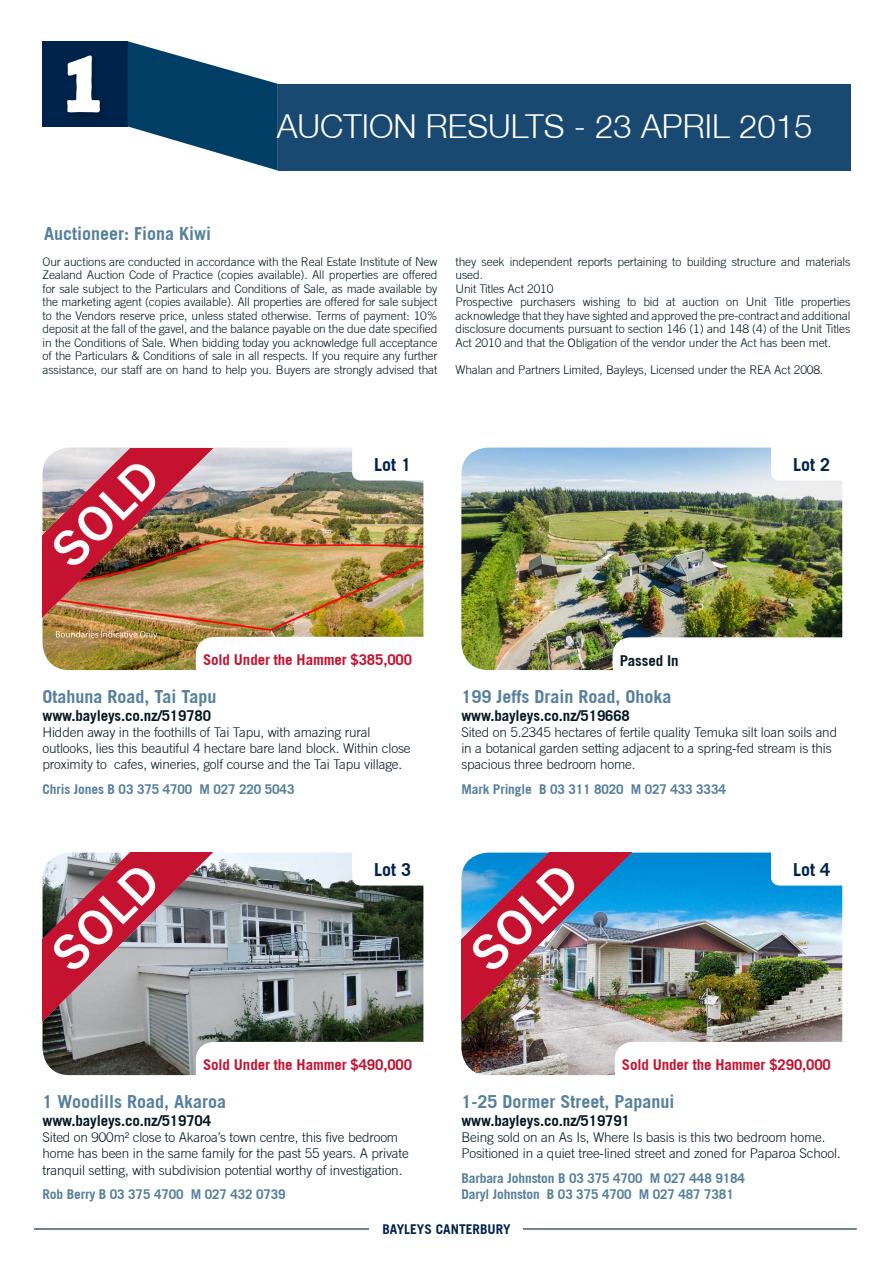
<style>
.page{position:relative;width:893px;height:1263px;background:#fff}
.page>*{position:absolute;margin:0;border:0;box-sizing:border-box;transform-origin:0 0}
.t1{font:900 78px "Nexa Rust Sans";color:#fff}
.t2{font:300 33px "Helvetica Neue";color:#fff}
.t3{font:700 18px "Trade Gothic";color:#56809b}
.t4{font:700 18px "Trade Gothic";color:#00234b}
.t5{font:700 15px "Trade Gothic";letter-spacing:-.01em;color:#061823}
.t6{font:700 15px "Trade Gothic";letter-spacing:-.01em;color:#c41230}
.t7{font:300 13.5px/16.2px "Trade Gothic";letter-spacing:-.01em;color:#061823}
.t8{font:700 13.5px/16.2px "Trade Gothic";letter-spacing:-.01em;color:#56809b}
.t9{font:700 13.5px "Trade Gothic";color:#00234b}
.t10{font:300 12px/13.5px "Trade Gothic";letter-spacing:-.01em;color:#061823;text-align:justify}
.s1{font-size:16.5px}
</style>
<div class="page">
<hr style="left:34px;top:1228px;width:823px;height:1px;background:#00234b">
<div style="left:370px;top:1212px;width:153px;height:35px;background:#fff"></div>
<div style="left:43px;top:41px;width:85px;height:85px;background:#00234b"></div>
<svg style="left:127px;top:41px;width:151px;height:130px"></svg>
<div style="left:278px;top:84px;width:572px;height:87px;background:#194870"></div>
<div style="left:62px;top:50px;width:168px;height:130px;background:#000;opacity:.31"></div>
<img style="left:43px;top:853px;width:380px;height:222px">
<div style="left:352px;top:845px;width:90px;height:40px;background:#fff;border-radius:9px"></div>
<div style="left:196px;top:1042px;width:248px;height:48px;background:#fff;border-radius:18px"></div>
<img style="left:461px;top:448px;width:381px;height:222px">
<div style="left:613px;top:637px;width:248px;height:48px;background:#fff;border-radius:18px"></div>
<div style="left:771px;top:440px;width:90px;height:41px;background:#fff;border-radius:9px"></div>
<img style="left:43px;top:448px;width:380px;height:222px">
<div style="left:352px;top:440px;width:90px;height:40px;background:#fff;border-radius:9px"></div>
<div style="left:196px;top:637px;width:248px;height:48px;background:#fff;border-radius:18px"></div>
<img style="left:461px;top:853px;width:381px;height:222px">
<div style="left:771px;top:845px;width:90px;height:40px;background:#fff;border-radius:9px"></div>
<div style="left:615px;top:1042px;width:248px;height:48px;background:#fff;border-radius:18px"></div>
<img style="left:43px;top:448px;width:170px;height:170px">
<img style="left:43px;top:852px;width:170px;height:171px">
<img style="left:461px;top:852px;width:171px;height:171px">
<h1 class="t1" style="left:66px;top:31px;width:40px">1</h1>
<h3 class="t3" style="left:44px;top:222px;width:169px">Auctioneer: Fiona Kiwi</h3>
<h2 class="t2" style="left:277px;top:106px;width:537px">AUCTION RESULTS - 23 APRIL 2015</h2>
<p class="t10" style="left:43px;top:255px;width:396px">Our auctions are conducted in accordance with the Real Estate Institute of New Zealand Auction Code of Practice (copies available). All properties are offered for sale subject to the Particulars and Conditions of Sale, as made available by the marketing agent (copies available). All properties are offered for sale subject to the Vendors reserve price, unless stated otherwise. Terms of payment: 10% deposit at the fall of the gavel, and the balance payable on the due date specified in the Conditions of Sale. When bidding today you acknowledge full acceptance of the Particulars &amp; Conditions of sale in all respects. If you require any further assistance, our staff are on hand to help you. Buyers are strongly advised that</p>
<p class="t10" style="left:455px;top:255px;width:396px;text-align:left">they seek independent reports pertaining to building structure and materials used.<br>Unit Titles Act 2010<br>Prospective purchasers wishing to bid at auction on Unit Title properties acknowledge that they have sighted and approved the pre-contract and additional disclosure documents pursuant to section 146 (1) and 148 (4) of the Unit Titles Act 2010 and that the <span class="s1">o</span>bligation of the vendor under the Act has been met.</p>
<p class="t10" style="left:455px;top:363px;width:369px">Whalan and Partners Limited, Bayleys, Licensed under the REA Act 2008.</p>
<h3 class="t4" style="left:374px;top:454px;width:39px">Lot 1</h3>
<h3 class="t4" style="left:793px;top:451px;width:39px">Lot 1</h3>
<h3 class="t4" style="left:793px;top:454px;width:39px">Lot 2</h3>
<p class="t6" style="left:203px;top:651px;width:211px">Sold Under the Hammer $385,000</p>
<p class="t5" style="left:620px;top:651px;width:60px">Passed In</p>
<h3 class="t3" style="left:43px;top:685px;width:176px">Otahuna Road, Tai Tapu</h3>
<p class="t5" style="left:43px;top:706px;width:170px">www.bayleys.co.nz/519780</p>
<p class="t7" style="left:43px;top:724px;width:370px">Hidden away in the foothills of Tai Tapu, with amazing rural outlooks, lies this beautiful 4 hectare bare land block. Within close proximity to cafes, wineries, golf course and the Tai Tapu village.</p>
<p class="t8" style="left:43px;top:781px;width:253px">Chris Jones B 03 375 4700 M 027 220 5043</p>
<h3 class="t3" style="left:461px;top:685px;width:212px">199 Jeffs Drain Road, Ohoka</h3>
<p class="t5" style="left:461px;top:706px;width:170px">www.bayleys.co.nz/519668</p>
<p class="t7" style="left:461px;top:724px;width:377px">Sited on 5.2345 hectares of fertile quality Temuka silt loan soils and in a botanical garden setting adjacent to a spring-fed stream is this spacious three bedroom home.</p>
<p class="t8" style="left:461px;top:781px;width:266px">Mark Pringle B 03 311 8020 M 027 433 3334</p>
<h3 class="t4" style="left:374px;top:859px;width:39px">Lot 3</h3>
<h3 class="t4" style="left:793px;top:859px;width:39px">Lot 4</h3>
<p class="t6" style="left:203px;top:1056px;width:211px">Sold Under the Hammer $490,000</p>
<h3 class="t3" style="left:43px;top:1090px;width:185px">1 Woodills Road, Akaroa</h3>
<p class="t5" style="left:43px;top:1111px;width:170px">www.bayleys.co.nz/519704</p>
<p class="t7" style="left:43px;top:1129px;width:368px">Sited on 900m² close to Akaroa’s town centre, this five bedroom home has been in the same family for the past 55 years. A private tranquil setting, with subdivision potential worthy of investigation.</p>
<p class="t8" style="left:43px;top:1186px;width:245px">Rob Berry B 03 375 4700 M 027 432 0739</p>
<p class="t6" style="left:622px;top:1056px;width:211px">Sold Under the Hammer $290,000</p>
<h3 class="t3" style="left:461px;top:1090px;width:215px">1-25 Dormer Street, Papanui</h3>
<p class="t5" style="left:461px;top:1111px;width:170px">www.bayleys.co.nz/519791</p>
<p class="t7" style="left:461px;top:1129px;width:381px">Being sold on an As Is, Where Is basis is this two bedroom home.<br>Positioned in a quiet tree-lined street and zoned for Paparoa School.</p>
<p class="t8" style="left:461px;top:1170px;width:285px">Barbara Johnston B 03 375 4700 M 027 448 9184<br>Daryl Johnston B 03 375 4700 M 027 487 7381</p>
<p class="t9" style="left:382px;top:1221px;width:130px">BAYLEYS CANTERBURY</p>
</div>
